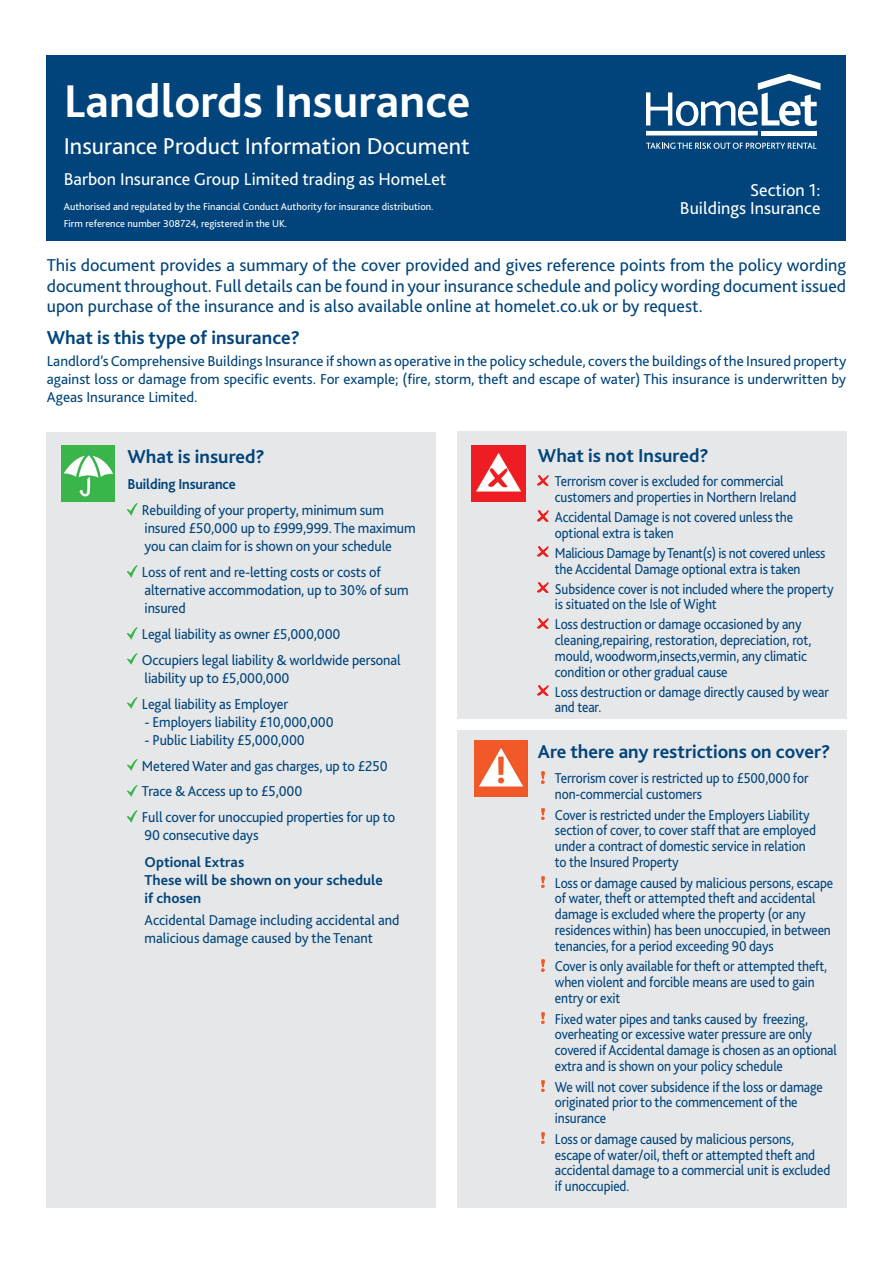
<style>
.page{position:relative;width:893px;height:1263px;background:#fff}
.page>*{position:absolute;margin:0;border:0;box-sizing:border-box;transform-origin:0 0}
.t1{font:700 48px "Bliss 2";color:#fff}
.t2{font:24px "Bliss 2";color:#fff}
.t3{font:700 19.5px "Bliss 2";color:#00447b}
.t4{font:18px/20.2px "Bliss 2";color:#00447b;text-align:justify}
.t5{font:18px/18px "Bliss 2";color:#fff;text-align:right}
.t6{font:15px/15.8px "Bliss 2";letter-spacing:-.01em;color:#00447b;scale:.9 1}
.t7{font:15px/18px "Bliss 2";letter-spacing:-.01em;color:#00447b;scale:.95 1}
.t8{font:15px/18px "Bliss 2";letter-spacing:-.01em;color:#00447b;text-align:justify}
.t9{font:700 15px/18px "Bliss 2";color:#00447b}
.t10{font:700 15px "Bliss 2";color:#00447b;scale:.95 1}
.t11{font:10.5px "Bliss 2";color:#fff}
</style>
<div class="page">
<div style="left:47px;top:55px;width:799px;height:186px;background:#00447b"></div>
<hr style="left:646px;top:131px;width:112px;height:4px;background:#fff">
<hr style="left:762px;top:131px;width:55px;height:4px;background:#fff">
<svg style="left:646px;top:74px;width:174px;height:52px"></svg>
<svg style="left:646px;top:143px;width:170px;height:6px"></svg>
<div style="left:47px;top:432px;width:389px;height:776px;background:#e6e7e9"></div>
<img style="left:61px;top:446px;width:54px;height:56px">
<div style="left:457px;top:432px;width:389px;height:287px;background:#e6e7e9"></div>
<img style="left:472px;top:446px;width:53px;height:56px">
<svg style="left:538px;top:475px;width:10px;height:10px"></svg>
<svg style="left:538px;top:511px;width:10px;height:10px"></svg>
<svg style="left:538px;top:546px;width:10px;height:11px"></svg>
<svg style="left:538px;top:582px;width:10px;height:11px"></svg>
<svg style="left:538px;top:618px;width:10px;height:10px"></svg>
<svg style="left:538px;top:685px;width:10px;height:11px"></svg>
<svg style="left:128px;top:504px;width:10px;height:11px"></svg>
<svg style="left:128px;top:566px;width:10px;height:11px"></svg>
<svg style="left:128px;top:628px;width:10px;height:11px"></svg>
<svg style="left:128px;top:653px;width:10px;height:12px"></svg>
<svg style="left:128px;top:697px;width:10px;height:12px"></svg>
<svg style="left:128px;top:759px;width:10px;height:12px"></svg>
<svg style="left:128px;top:785px;width:10px;height:11px"></svg>
<svg style="left:128px;top:811px;width:10px;height:11px"></svg>
<div style="left:457px;top:730px;width:389px;height:478px;background:#e6e7e9"></div>
<img style="left:474px;top:740px;width:54px;height:56px">
<svg style="left:541px;top:772px;width:4px;height:11px"></svg>
<svg style="left:541px;top:808px;width:4px;height:12px"></svg>
<svg style="left:541px;top:876px;width:4px;height:12px"></svg>
<svg style="left:541px;top:960px;width:4px;height:11px"></svg>
<svg style="left:541px;top:1012px;width:4px;height:12px"></svg>
<svg style="left:541px;top:1080px;width:4px;height:12px"></svg>
<svg style="left:541px;top:1132px;width:4px;height:12px"></svg>
<p class="t1" style="left:64px;top:71px;width:408px">Landlords Insurance</p>
<p class="t2" style="left:64px;top:131px;width:408px">Insurance Product Information Document</p>
<p class="t5" style="left:64px;top:170px;width:384px">Barbon Insurance Group Limited trading as HomeLet</p>
<p class="t11" style="left:64px;top:200px;width:371px">Authorised and regulated by the Financial Conduct Authority for insurance distribution.</p>
<p class="t11" style="left:64px;top:217px;width:225px">Firm reference number 308724, registered in the UK.</p>
<p class="t5" style="left:680px;top:181px;width:142px">Section 1:<br>Buildings Insurance</p>
<p class="t4" style="left:47px;top:255px;width:801px">This document provides a summary of the cover provided and gives reference points from the policy wording document throughout. Full details can be found in your insurance schedule and policy wording document issued upon purchase of the insurance and is also available online at homelet.co.uk or by request.</p>
<p class="t3" style="left:47px;top:325px;width:255px">What is this type of insurance?</p>
<p class="t8" style="left:47px;top:352px;width:801px">Landlord’s Comprehensive Buildings Insurance if shown as operative in the policy schedule, covers the buildings of the Insured property against loss or damage from specific events. For example; (fire, storm, theft and escape of water) This insurance is underwritten by Ageas Insurance Limited.</p>
<p class="t3" style="left:128px;top:445px;width:139px">What is insured?</p>
<p class="t10" style="left:128px;top:475px;width:115px">Building Insurance</p>
<p class="t7" style="left:142px;top:501px;width:290px">Rebuilding of your property, minimum sum insured £50,000 up to £999,999. The maximum you can claim for is shown on your schedule</p>
<p class="t7" style="left:142px;top:563px;width:282px">Loss of rent and re-letting costs or costs of alternative accommodation, up to 30% of sum insured</p>
<p class="t7" style="left:142px;top:625px;width:210px">Legal liability as owner £5,000,000</p>
<p class="t7" style="left:142px;top:650px;width:274px">Occupiers legal liability &amp; worldwide personal liability up to £5,000,000</p>
<p class="t7" style="left:142px;top:694px;width:155px">Legal liability as Employer</p>
<p class="t7" style="left:145px;top:712px;width:201px">- Employers liability £10,000,000</p>
<p class="t7" style="left:145px;top:730px;width:170px">- Public Liability £5,000,000</p>
<p class="t7" style="left:142px;top:756px;width:260px">Metered Water and gas charges, up to £250</p>
<p class="t7" style="left:142px;top:782px;width:170px">Trace &amp; Access up to £5,000</p>
<p class="t7" style="left:142px;top:808px;width:268px">Full cover for unoccupied properties for up to<br>90 consecutive days</p>
<p class="t9" style="left:145px;top:852px;width:240px">Optional Extras<br>These will be shown on your schedule if chosen</p>
<p class="t7" style="left:145px;top:911px;width:270px">Accidental Damage including accidental and malicious damage caused by the Tenant</p>
<p class="t3" style="left:538px;top:444px;width:172px">What is not Insured?</p>
<p class="t6" style="left:555px;top:473px;width:270px">Terrorism cover is excluded for commercial customers and properties in Northern Ireland</p>
<p class="t6" style="left:555px;top:509px;width:266px">Accidental Damage is not covered unless the optional extra is taken</p>
<p class="t6" style="left:555px;top:545px;width:302px">Malicious Damage by Tenant(s) is not covered unless the Accidental Damage optional extra is taken</p>
<p class="t6" style="left:555px;top:580px;width:311px">Subsidence cover is not included where the property is situated on the Isle of Wight</p>
<p class="t6" style="left:555px;top:616px;width:286px">Loss destruction or damage occasioned by any cleaning,repairing, restoration, depreciation, rot, mould, woodworm,insects,vermin, any climatic condition or other gradual cause</p>
<p class="t6" style="left:555px;top:683px;width:306px">Loss destruction or damage directly caused by wear and tear.</p>
<p class="t3" style="left:538px;top:739px;width:294px">Are there any restrictions on cover?</p>
<p class="t6" style="left:555px;top:770px;width:283px">Terrorism cover is restricted up to £500,000 for non-commercial customers</p>
<p class="t6" style="left:555px;top:806px;width:292px">Cover is restricted under the Employers Liability section of cover, to cover staff that are employed under a contract of domestic service in relation to the Insured Property</p>
<p class="t6" style="left:555px;top:874px;width:311px">Loss or damage caused by malicious persons, escape of water, theft or attempted theft and accidental damage is excluded where the property (or any residences within) has been unoccupied, in between tenancies, for a period exceeding 90 days</p>
<p class="t6" style="left:555px;top:958px;width:304px">Cover is only available for theft or attempted theft, when violent and forcible means are used to gain entry or exit</p>
<p class="t6" style="left:555px;top:1010px;width:315px">Fixed water pipes and tanks caused by freezing, overheating or excessive water pressure are only covered if Accidental damage is chosen as an optional extra and is shown on your policy schedule</p>
<p class="t6" style="left:555px;top:1078px;width:299px">We will not cover subsidence if the loss or damage originated prior to the commencement of the insurance</p>
<p class="t6" style="left:555px;top:1131px;width:307px">Loss or damage caused by malicious persons, escape of water/oil, theft or attempted theft and accidental damage to a commercial unit is excluded if unoccupied.</p>
</div>
